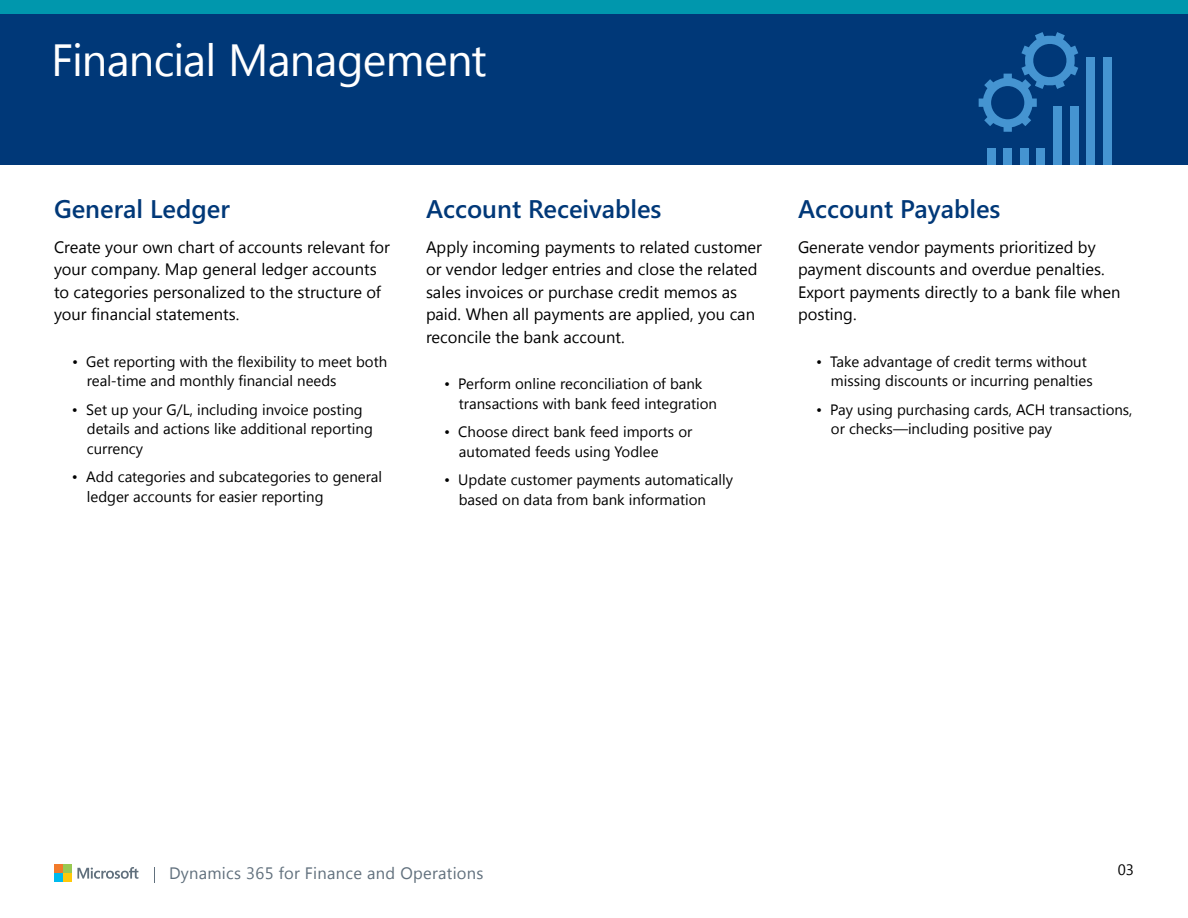
<style>
.page{position:relative;width:1188px;height:918px;background:#fff}
.page>*{position:absolute;margin:0;border:0;box-sizing:border-box;transform-origin:0 0}
.t1{font:45px "Segoe UI";letter-spacing:-.015em;color:#fff}
.t2{font:600 25.5px "Segoe UI";color:#003878}
.t3{font:16.5px/22.5px "Segoe UI";color:#000101}
.t4{font:16.5px "Segoe UI";letter-spacing:.02em;color:#61707d}
.t5{font:15px/19.5px "Segoe UI";color:#000101}
.t6{font:15px "Segoe UI";color:#000}
</style>
<div class="page">
<div style="left:0;top:0;width:1188px;height:165px;background:#003878"></div>
<div style="left:0;top:0;width:1188px;height:14px;background:#0097ad"></div>
<svg style="left:77px;top:867px;width:61px;height:12px"></svg>
<div style="left:54px;top:864px;width:9px;height:9px;background:#f27a2b"></div>
<div style="left:63px;top:864px;width:9px;height:9px;background:#99c952"></div>
<div style="left:54px;top:874px;width:9px;height:8px;background:#00baed"></div>
<div style="left:63px;top:874px;width:9px;height:8px;background:#ffc90a"></div>
<svg style="left:154px;top:867px;width:1px;height:15px"></svg>
<svg style="left:979px;top:32px;width:99px;height:100px"></svg>
<div style="left:1037px;top:148px;width:8px;height:17px;background:#4594d1"></div>
<div style="left:1020px;top:148px;width:8px;height:17px;background:#4594d1"></div>
<div style="left:1053px;top:107px;width:9px;height:58px;background:#4594d1"></div>
<div style="left:1070px;top:107px;width:8px;height:58px;background:#4594d1"></div>
<div style="left:1087px;top:57px;width:8px;height:108px;background:#4594d1"></div>
<div style="left:1103px;top:57px;width:9px;height:108px;background:#4594d1"></div>
<div style="left:987px;top:148px;width:8px;height:17px;background:#4594d1"></div>
<div style="left:1004px;top:148px;width:8px;height:17px;background:#4594d1"></div>
<h1 class="t1" style="left:51px;top:29px;width:437px">Financial Management</h1>
<h2 class="t2" style="left:54px;top:191px;width:177px">General Ledger</h2>
<p class="t3" style="left:54px;top:235px;width:338px">Create your own chart of accounts relevant for your company. Map general ledger accounts to categories personalized to the structure of your financial statements.</p>
<p class="t5" style="left:87px;top:351px;width:302px;text-indent:-15px">• Get reporting with the flexibility to meet both real-time and monthly financial needs</p>
<p class="t5" style="left:87px;top:399px;width:288px;text-indent:-15px">• Set up your G/L, including invoice posting details and actions like additional reporting currency</p>
<p class="t5" style="left:87px;top:467px;width:297px;text-indent:-15px">• Add categories and subcategories to general ledger accounts for easier reporting</p>
<h2 class="t2" style="left:426px;top:191px;width:237px">Account Receivables</h2>
<p class="t3" style="left:426px;top:235px;width:338px">Apply incoming payments to related customer or vendor ledger entries and close the related sales invoices or purchase credit memos as paid. When all payments are applied, you can reconcile the bank account.</p>
<p class="t5" style="left:459px;top:374px;width:260px;text-indent:-15px">• Perform online reconciliation of bank transactions with bank feed integration</p>
<p class="t5" style="left:459px;top:422px;width:235px;text-indent:-15px">• Choose direct bank feed imports or automated feeds using Yodlee</p>
<p class="t5" style="left:459px;top:470px;width:276px;text-indent:-15px">• Update customer payments automatically based on data from bank information</p>
<h2 class="t2" style="left:798px;top:191px;width:204px">Account Payables</h2>
<p class="t3" style="left:798px;top:235px;width:324px">Generate vendor payments prioritized by payment discounts and overdue penalties.<br>Export payments directly to a bank file when posting.</p>
<p class="t5" style="left:831px;top:351px;width:263px;text-indent:-15px">• Take advantage of credit terms without missing discounts or incurring penalties</p>
<p class="t5" style="left:831px;top:399px;width:303px;text-indent:-15px">• Pay using purchasing cards, ACH transactions, or checks—including positive pay</p>
<p class="t4" style="left:169px;top:862px;width:316px">Dynamics 365 for Finance and Operations</p>
<p class="t6" style="left:1118px;top:859px;width:18px">03</p>
</div>
